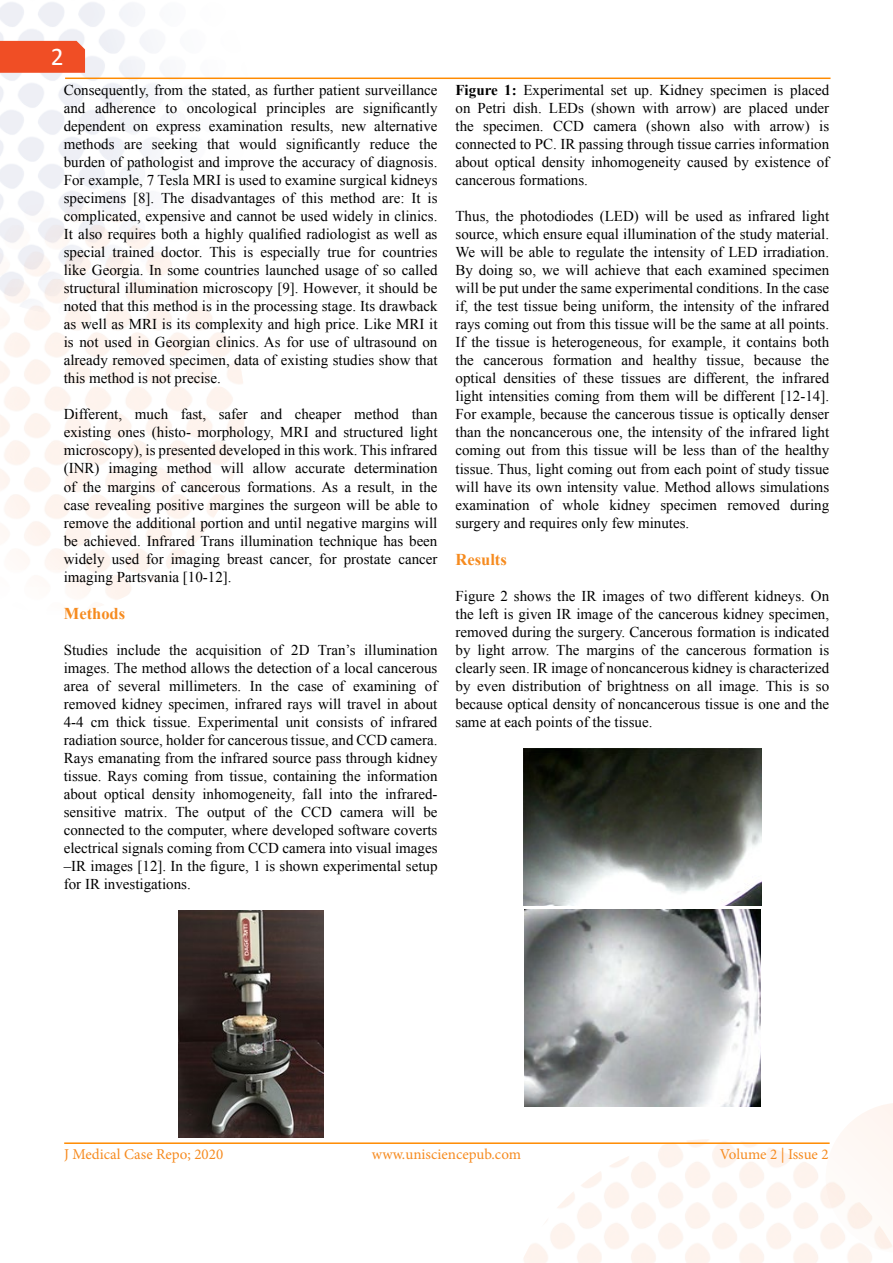
<style>
.page{position:relative;width:893px;height:1263px;background:#fff}
.page>*{position:absolute;margin:0;border:0;box-sizing:border-box;transform-origin:0 0}
.t1{font:25.5px "Calibri";color:#fff}
.t2{font:700 16.5px "Times New Roman";color:#f68b1f}
.t3{font:15px/18px "Times New Roman";color:#000;text-align:justify}
.t4{font:15px "Minion Pro";color:#f68b20}
.s1{font-weight:700}
</style>
<div class="page">
<svg style="left:841px;top:1103px;width:52px;height:36px"></svg>
<div style="left:0;top:41px;width:85px;height:32px;background:#f04e25"></div>
<hr style="left:64px;top:1142px;width:766px;height:2px;background:#ff8b01">
<hr style="left:65px;top:78px;width:765px;height:1px;background:#ff8b01">
<img style="left:179px;top:911px;width:144px;height:226px">
<img style="left:524px;top:749px;width:237px;height:157px">
<img style="left:524px;top:909px;width:237px;height:198px">
<h1 class="t1" style="left:51px;top:40px;width:14px">2</h1>
<p class="t3" style="left:64px;top:81px;width:375px">Consequently, from the stated, as further patient surveillance and adherence to oncological principles are significantly dependent on express examination results, new alternative methods are seeking that would significantly reduce the burden of pathologist and improve the accuracy of diagnosis.<br>For example, 7 Tesla MRI is used to examine surgical kidneys specimens [8]. The disadvantages of this method are: It is complicated, expensive and cannot be used widely in clinics.<br>It also requires both a highly qualified radiologist as well as special trained doctor. This is especially true for countries like Georgia. In some countries launched usage of so called structural illumination microscopy [9]. However, it should be noted that this method is in the processing stage. Its drawback as well as MRI is its complexity and high price. Like MRI it is not used in Georgian clinics. As for use of ultrasound on already removed specimen, data of existing studies show that this method is not precise.</p>
<p class="t3" style="left:64px;top:405px;width:375px">Different, much fast, safer and cheaper method than existing ones (histo- morphology, MRI and structured light microscopy), is presented developed in this work. This infrared (INR) imaging method will allow accurate determination of the margins of cancerous formations. As a result, in the case revealing positive margines the surgeon will be able to remove the additional portion and until negative margins will be achieved. Infrared Trans illumination technique has been widely used for imaging breast cancer, for prostate cancer imaging Partsvania [10-12].</p>
<p class="t2" style="left:64px;top:602px;width:63px">Methods</p>
<p class="t3" style="left:64px;top:641px;width:375px">Studies include the acquisition of 2D Tran’s illumination images. The method allows the detection of a local cancerous area of several millimeters. In the case of examining of removed kidney specimen, infrared rays will travel in about 4-4 cm thick tissue. Experimental unit consists of infrared radiation source, holder for cancerous tissue, and CCD camera.<br>Rays emanating from the infrared source pass through kidney tissue. Rays coming from tissue, containing the information about optical density inhomogeneity, fall into the infrared&shy;sensitive matrix. The output of the CCD camera will be connected to the computer, where developed software coverts electrical signals coming from CCD camera into visual images –IR images [12]. In the figure, 1 is shown experimental setup for IR investigations.</p>
<p class="t3" style="left:455px;top:81px;width:375px"><span class="s1">Figure 1:</span> Experimental set up. Kidney specimen is placed on Petri dish. LEDs (shown with arrow) are placed under the specimen. CCD camera (shown also with arrow) is connected to PC. IR passing through tissue carries information about optical density inhomogeneity caused by existence of cancerous formations.</p>
<p class="t3" style="left:455px;top:207px;width:375px">Thus, the photodiodes (LED) will be used as infrared light source, which ensure equal illumination of the study material.<br>We will be able to regulate the intensity of LED irradiation.<br>By doing so, we will achieve that each examined specimen will be put under the same experimental conditions. In the case if, the test tissue being uniform, the intensity of the infrared rays coming out from this tissue will be the same at all points.<br>If the tissue is heterogeneous, for example, it contains both the cancerous formation and healthy tissue, because the optical densities of these tissues are different, the infrared light intensities coming from them will be different [12-14].<br>For example, because the cancerous tissue is optically denser than the noncancerous one, the intensity of the infrared light coming out from this tissue will be less than of the healthy tissue. Thus, light coming out from each point of study tissue will have its own intensity value. Method allows simulations examination of whole kidney specimen removed during surgery and requires only few minutes.</p>
<p class="t2" style="left:455px;top:548px;width:53px">Results</p>
<p class="t3" style="left:455px;top:587px;width:375px">Figure 2 shows the IR images of two different kidneys. On the left is given IR image of the cancerous kidney specimen, removed during the surgery. Cancerous formation is indicated by light arrow. The margins of the cancerous formation is clearly seen. IR image of noncancerous kidney is characterized by even distribution of brightness on all image. This is so because optical density of noncancerous tissue is one and the same at each points of the tissue.</p>
<p class="t4" style="left:64px;top:1144px;width:161px">J Medical Case Repo; 2020</p>
<p class="t4" style="left:372px;top:1144px;width:151px">www.unisciencepub.com</p>
<p class="t4" style="left:720px;top:1144px;width:110px">Volume 2 | Issue 2</p>
</div>
